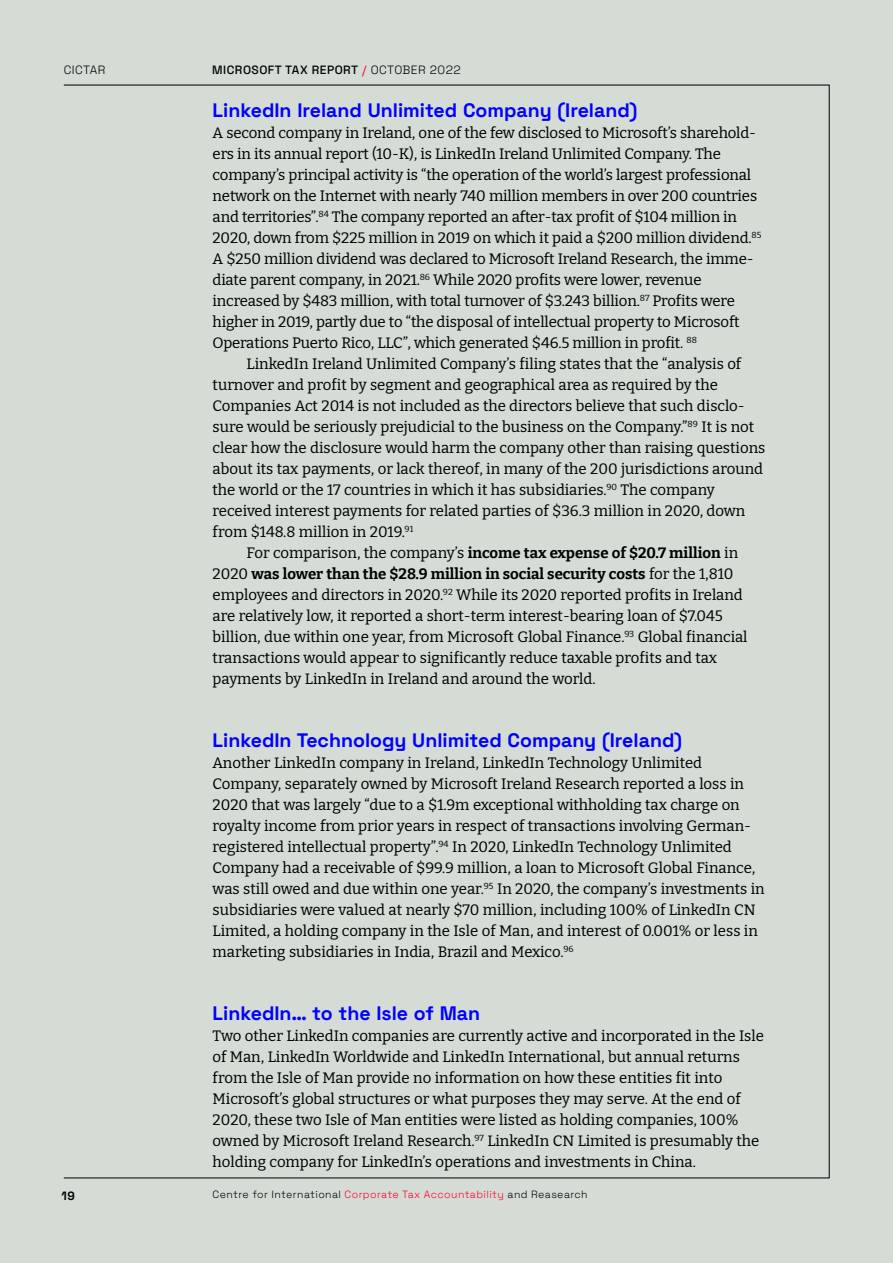
<style>
.page{position:relative;width:893px;height:1263px;background:#d4dcd5}
.page>*{position:absolute;margin:0;border:0;box-sizing:border-box;transform-origin:0 0}
.t1{font:300 19.5px "Space Grotesk";color:#00f}
.t2{font:15px/21px "Bitter Pro";color:#000}
.t3{font:700 15px "Bitter Pro";color:#000}
.t4{font:300 12px "Space Grotesk";letter-spacing:.04em;color:#000}
.t5{font:300 10.5px "Space Grotesk";letter-spacing:.04em;color:#000}
.s1{color:#ff0027}
.s2{font-weight:400}
</style>
<div class="page">
<p class="t4" style="left:64px;top:61px;width:43px">CICTAR</p>
<p class="t4" style="left:212px;top:61px;width:250px">MICROSOFT TAX REPORT <span class="s1">/</span> OCTOBER 2022</p>
<h1 class="t1" style="left:213px;top:96px;width:426px">LinkedIn Ireland Unlimited Company (Ireland)</h1>
<p class="t2" style="left:213px;top:121px;width:550px">A second company in Ireland, one of the few disclosed to Microsoft’s sharehold&shy;ers in its annual report (10-K), is LinkedIn Ireland Unlimited Company. The company’s principal activity is “the operation of the world’s largest professional network on the Internet with nearly 740 million members in over 200 countries and territories”.<sup>84</sup> The company reported an after-tax profit of $104 million in 2020, down from $225 million in 2019 on which it paid a $200 million dividend.<sup>85<br></sup>A $250 million dividend was declared to Microsoft Ireland Research, the imme&shy;diate parent company, in 2021.<sup>86</sup> While 2020 profits were lower, revenue increased by $483 million, with total turnover of $3.243 billion.<sup>87</sup> Profits were higher in 2019, partly due to “the disposal of intellectual property to Microsoft Operations Puerto Rico, LLC”, which generated $46.5 million in profit. <sup>88</sup></p>
<p class="t2" style="left:247px;top:352px;width:496px">LinkedIn Ireland Unlimited Company’s filing states that the “analysis of</p>
<p class="t2" style="left:213px;top:373px;width:507px">turnover and profit by segment and geographical area as required by the</p>
<p class="t2" style="left:213px;top:394px;width:534px">Companies Act 2014 is not included as the directors believe that such disclo-</p>
<p class="t2" style="left:213px;top:415px;width:543px">sure would be seriously prejudicial to the business on the Company.”<sup>89</sup> It is not</p>
<p class="t2" style="left:213px;top:436px;width:554px">clear how the disclosure would harm the company other than raising questions</p>
<p class="t2" style="left:213px;top:457px;width:552px">about its tax payments, or lack thereof, in many of the 200 jurisdictions around</p>
<p class="t2" style="left:213px;top:478px;width:504px">the world or the 17 countries in which it has subsidiaries.<sup>90</sup> The company</p>
<p class="t2" style="left:213px;top:499px;width:534px">received interest payments for related parties of $36.3 million in 2020, down</p>
<p class="t2" style="left:213px;top:520px;width:202px">from $148.8 million in 2019.<sup>91</sup></p>
<p class="t3" style="left:247px;top:541px;width:493px"><span class="s2">For comparison, the company’s</span> income tax expense of $20.7 million <span class="s2">in</span></p>
<p class="t3" style="left:213px;top:562px;width:522px"><span class="s2">2020</span> was lower than the $28.9 million in social security costs <span class="s2">for the 1,810</span></p>
<p class="t2" style="left:213px;top:583px;width:532px">employees and directors in 2020.<sup>92</sup> While its 2020 reported profits in Ireland</p>
<p class="t2" style="left:213px;top:604px;width:512px">are relatively low, it reported a short-term interest-bearing loan of $7.045</p>
<p class="t2" style="left:213px;top:625px;width:536px">billion, due within one year, from Microsoft Global Finance.<sup>93</sup> Global financial</p>
<p class="t2" style="left:213px;top:646px;width:506px">transactions would appear to significantly reduce taxable profits and tax</p>
<p class="t2" style="left:213px;top:667px;width:384px">payments by LinkedIn in Ireland and around the world.</p>
<h1 class="t1" style="left:213px;top:726px;width:471px">LinkedIn Technology Unlimited Company (Ireland)</h1>
<p class="t2" style="left:213px;top:751px;width:554px">Another LinkedIn company in Ireland, LinkedIn Technology Unlimited Company, separately owned by Microsoft Ireland Research reported a loss in 2020 that was largely “due to a $1.9m exceptional withholding tax charge on royalty income from prior years in respect of transactions involving German&shy;registered intellectual property”.<sup>94</sup> In 2020, LinkedIn Technology Unlimited Company had a receivable of $99.9 million, a loan to Microsoft Global Finance, was still owed and due within one year.<sup>95</sup> In 2020, the company’s investments in subsidiaries were valued at nearly $70 million, including 100% of LinkedIn CN Limited, a holding company in the Isle of Man, and interest of 0.001% or less in marketing subsidiaries in India, Brazil and Mexico.<sup>96</sup></p>
<h1 class="t1" style="left:213px;top:999px;width:269px">LinkedIn… to the Isle of Man</h1>
<p class="t2" style="left:213px;top:1024px;width:553px">Two other LinkedIn companies are currently active and incorporated in the Isle of Man, LinkedIn Worldwide and LinkedIn International, but annual returns from the Isle of Man provide no information on how these entities fit into Microsoft’s global structures or what purposes they may serve. At the end of 2020, these two Isle of Man entities were listed as holding companies, 100% owned by Microsoft Ireland Research.<sup>97</sup> LinkedIn CN Limited is presumably the holding company for LinkedIn’s operations and investments in China.</p>
<p class="t4" style="left:62px;top:1187px;width:15px">19</p>
<p class="t5" style="left:213px;top:1187px;width:377px">Centre for International <span class="s1">Corporate Tax Accountability</span> and Reasearch</p>
</div>
